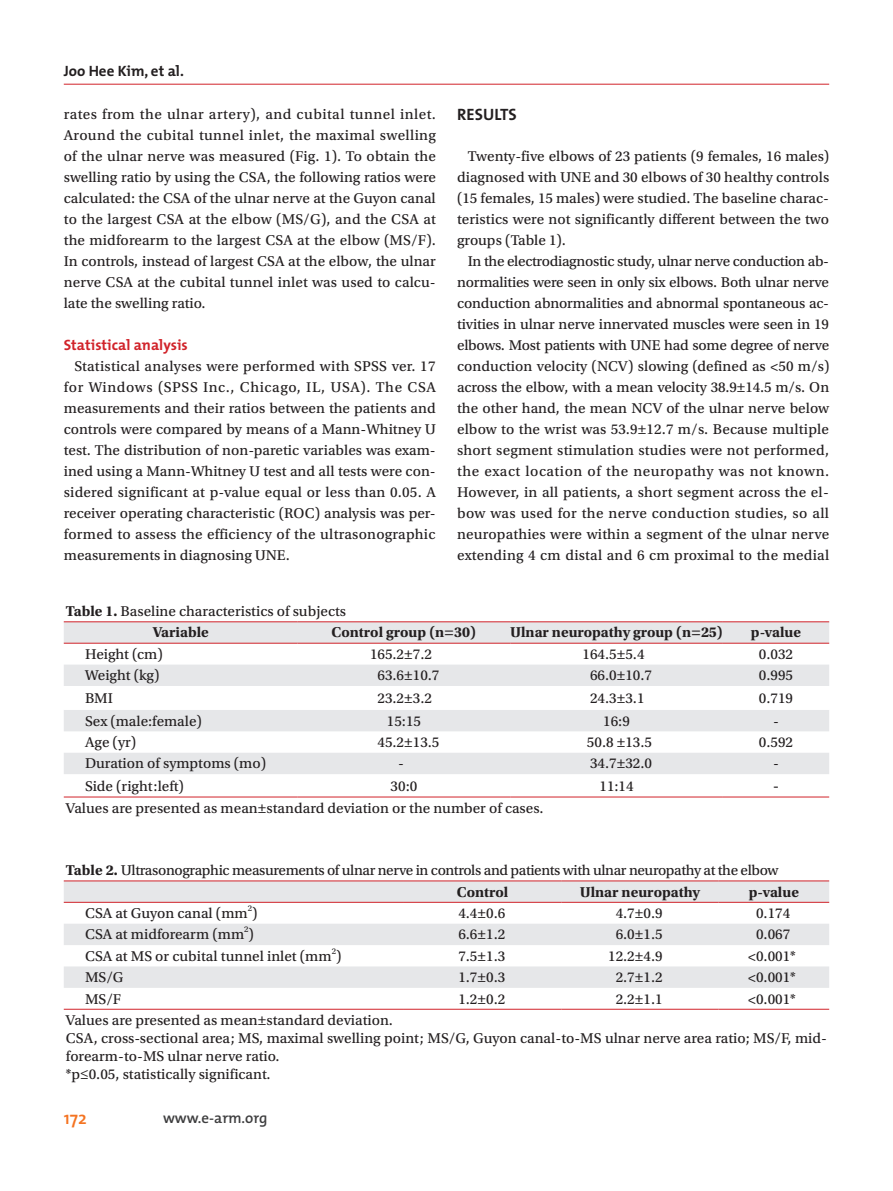
<style>
.page{position:relative;width:893px;height:1191px;background:#fff}
.page>*{position:absolute;margin:0;border:0;box-sizing:border-box;transform-origin:0 0}
.t1{font:600 18px "The Mix";color:#f47321}
.서론{font:700 16.5px "The Mix";color:#231f20}
.표{font:16.5px "Utopia Std Capt";color:#231f20}
.바탕글{font:15px/21px "Utopia Std Capt";letter-spacing:.005em;color:#231f20;text-align:justify}
.표-2{font:15px/18px "Utopia Std Capt";color:#231f20}
.표-3{font:15px "Utopia Std Capt";letter-spacing:-.025em;color:#231f20}
.표1라인{font:700 15px "Utopia Std";color:#231f20}
._1{font:700 15px "The Mix";color:#d1232a}
.쪽제목_짝{font:700 15px "The Mix";color:#231f20}
.t2{font:600 15px "The Mix";color:#3e3e3f}
.표-4{font:8.7px "Utopia Std Capt";color:#231f20}
.s1{font-family:"Utopia Std";font-weight:700}
</style>
<div class="page">
<hr style="left:64px;top:84px;width:765px;height:1px;background:#d1232a">
<svg style="left:64px;top:622px;width:765px;height:152px;fill:#e6e7e9"></svg>
<hr style="left:64px;top:621px;width:234px;height:1px;background:#d1232a">
<hr style="left:298px;top:621px;width:212px;height:1px;background:#d1232a">
<hr style="left:510px;top:621px;width:213px;height:1px;background:#d1232a">
<hr style="left:723px;top:621px;width:106px;height:1px;background:#d1232a">
<hr style="left:64px;top:643px;width:234px;height:1px;background:#d1232a">
<hr style="left:298px;top:643px;width:212px;height:1px;background:#d1232a">
<hr style="left:510px;top:643px;width:213px;height:1px;background:#d1232a">
<hr style="left:723px;top:643px;width:106px;height:1px;background:#d1232a">
<hr style="left:64px;top:796px;width:234px;height:1px;background:#d1232a">
<hr style="left:298px;top:796px;width:212px;height:1px;background:#d1232a">
<hr style="left:510px;top:796px;width:213px;height:1px;background:#d1232a">
<hr style="left:723px;top:796px;width:106px;height:1px;background:#d1232a">
<svg style="left:64px;top:881px;width:765px;height:106px;fill:#e6e7e9"></svg>
<hr style="left:64px;top:880px;width:340px;height:1px;background:#d1232a">
<hr style="left:404px;top:880px;width:157px;height:1px;background:#d1232a">
<hr style="left:561px;top:880px;width:158px;height:1px;background:#d1232a">
<hr style="left:719px;top:880px;width:110px;height:1px;background:#d1232a">
<hr style="left:64px;top:902px;width:340px;height:1px;background:#d1232a">
<hr style="left:404px;top:902px;width:157px;height:1px;background:#d1232a">
<hr style="left:561px;top:902px;width:158px;height:1px;background:#d1232a">
<hr style="left:719px;top:902px;width:110px;height:1px;background:#d1232a">
<hr style="left:64px;top:1008px;width:340px;height:1px;background:#d1232a">
<hr style="left:404px;top:1008px;width:157px;height:1px;background:#d1232a">
<hr style="left:561px;top:1008px;width:158px;height:1px;background:#d1232a">
<hr style="left:719px;top:1008px;width:110px;height:1px;background:#d1232a">
<p class="쪽제목_짝" style="left:64px;top:59px;width:122px">Joo Hee Kim, et al.</p>
<p class="바탕글" style="left:64px;top:104px;width:374px">rates from the ulnar artery), and cubital tunnel inlet.<br>Around the cubital tunnel inlet, the maximal swelling of the ulnar nerve was measured (Fig. 1). To obtain the swelling ratio by using the CSA, the following ratios were calculated: the CSA of the ulnar nerve at the Guyon canal to the largest CSA at the elbow (MS/G), and the CSA at the midforearm to the largest CSA at the elbow (MS/F).<br>In controls, instead of largest CSA at the elbow, the ulnar nerve CSA at the cubital tunnel inlet was used to calcu&shy;late the swelling ratio.</p>
<p class="_1" style="left:64px;top:332px;width:126px">Statistical analysis</p>
<p class="바탕글" style="left:64px;top:356px;width:374px;text-indent:11px">Statistical analyses were performed with SPSS ver. 17 for Windows (SPSS Inc., Chicago, IL, USA). The CSA measurements and their ratios between the patients and controls were compared by means of a Mann-Whitney U test. The distribution of non-paretic variables was exam&shy;ined using a Mann-Whitney U test and all tests were con&shy;sidered significant at p-value equal or less than 0.05. A receiver operating characteristic (ROC) analysis was per&shy;formed to assess the efficiency of the ultrasonographic measurements in diagnosing UNE.</p>
<p class="서론" style="left:457px;top:101px;width:61px">RESULTS</p>
<p class="바탕글" style="left:457px;top:146px;width:374px;text-indent:11px">Twenty-five elbows of 23 patients (9 females, 16 males) diagnosed with UNE and 30 elbows of 30 healthy controls (15 females, 15 males) were studied. The baseline charac&shy;teristics were not significantly different between the two groups (Table 1).</p>
<p class="바탕글" style="left:457px;top:251px;width:374px;text-indent:11px">In the electrodiagnostic study, ulnar nerve conduction ab&shy;normalities were seen in only six elbows. Both ulnar nerve conduction abnormalities and abnormal spontaneous ac&shy;tivities in ulnar nerve innervated muscles were seen in 19 elbows. Most patients with UNE had some degree of nerve conduction velocity (NCV) slowing (defined as &lt;50 m/s) across the elbow, with a mean velocity 38.9±14.5 m/s. On the other hand, the mean NCV of the ulnar nerve below elbow to the wrist was 53.9±12.7 m/s. Because multiple short segment stimulation studies were not performed, the exact location of the neuropathy was not known.<br>However, in all patients, a short segment across the el&shy;bow was used for the nerve conduction studies, so all neuropathies were within a segment of the ulnar nerve extending 4 cm distal and 6 cm proximal to the medial</p>
<p class="표-2" style="left:66px;top:602px;width:282px"><span class="s1">Table 1.</span> Baseline characteristics of subjects</p>
<p class="표1라인" style="left:153px;top:624px;width:58px">Variable</p>
<p class="표1라인" style="left:332px;top:624px;width:146px">Control group (n=30)</p>
<p class="표1라인" style="left:510px;top:624px;width:214px">Ulnar neuropathy group (n=25)</p>
<p class="표1라인" style="left:751px;top:624px;width:52px">p-value</p>
<p class="표-2" style="left:85px;top:645px;width:79px">Height (cm)</p>
<p class="표-2" style="left:370px;top:645px;width:63px">165.2±7.2</p>
<p class="표-2" style="left:583px;top:645px;width:63px">164.5±5.4</p>
<p class="표-2" style="left:759px;top:645px;width:36px">0.032</p>
<p class="표-2" style="left:85px;top:666px;width:76px">Weight (kg)</p>
<p class="표-2" style="left:377px;top:666px;width:63px">63.6±10.7</p>
<p class="표-2" style="left:590px;top:666px;width:63px">66.0±10.7</p>
<p class="표-2" style="left:759px;top:666px;width:36px">0.995</p>
<p class="표-2" style="left:85px;top:689px;width:29px">BMI</p>
<p class="표-2" style="left:377px;top:689px;width:56px">23.2±3.2</p>
<p class="표-2" style="left:590px;top:689px;width:56px">24.3±3.1</p>
<p class="표-2" style="left:759px;top:689px;width:36px">0.719</p>
<p class="표-2" style="left:85px;top:712px;width:118px">Sex (male:female)</p>
<p class="표-2" style="left:387px;top:712px;width:36px">15:15</p>
<p class="표-2" style="left:603px;top:712px;width:28px">16:9</p>
<p class="표-2" style="left:773px;top:712px;width:7px">-</p>
<p class="표-2" style="left:85px;top:733px;width:53px">Age (yr)</p>
<p class="표-2" style="left:377px;top:733px;width:63px">45.2±13.5</p>
<p class="표-2" style="left:587px;top:733px;width:67px">50.8 ±13.5</p>
<p class="표-2" style="left:759px;top:733px;width:36px">0.592</p>
<p class="표-2" style="left:85px;top:755px;width:183px">Duration of symptoms (mo)</p>
<p class="표-2" style="left:398px;top:755px;width:7px">-</p>
<p class="표-2" style="left:590px;top:755px;width:63px">34.7±32.0</p>
<p class="표-2" style="left:773px;top:755px;width:7px">-</p>
<p class="표-2" style="left:85px;top:777px;width:100px">Side (right:left)</p>
<p class="표-2" style="left:391px;top:777px;width:28px">30:0</p>
<p class="표-2" style="left:599px;top:777px;width:36px">11:14</p>
<p class="표" style="left:773px;top:776px;width:8px">-</p>
<p class="표-2" style="left:66px;top:799px;width:479px">Values are presented as mean±standard deviation or the number of cases.</p>
<p class="표-3" style="left:66px;top:862px;width:714px"><span class="s1">Table 2.</span> Ultrasonographic measurements of ulnar nerve in controls and patients with ulnar neuropathy at the elbow</p>
<p class="표1라인" style="left:457px;top:883px;width:53px">Control</p>
<p class="표1라인" style="left:580px;top:883px;width:122px">Ulnar neuropathy</p>
<p class="표1라인" style="left:749px;top:883px;width:52px">p-value</p>
<p class="표-2" style="left:85px;top:904px;width:174px">CSA at Guyon canal (mm )</p>
<p class="표-4" style="left:248px;top:903px;width:6px">2</p>
<p class="표-2" style="left:458px;top:904px;width:48px">4.4±0.6</p>
<p class="표-2" style="left:616px;top:904px;width:48px">4.7±0.9</p>
<p class="표-2" style="left:756px;top:904px;width:36px">0.174</p>
<p class="표-4" style="left:244px;top:924px;width:6px">2</p>
<p class="표-2" style="left:85px;top:925px;width:170px">CSA at midforearm (mm )</p>
<p class="표-2" style="left:458px;top:925px;width:48px">6.6±1.2</p>
<p class="표-2" style="left:616px;top:925px;width:48px">6.0±1.5</p>
<p class="표-2" style="left:756px;top:925px;width:36px">0.067</p>
<p class="표-4" style="left:332px;top:946px;width:6px">2</p>
<p class="표-2" style="left:85px;top:947px;width:258px">CSA at MS or cubital tunnel inlet (mm )</p>
<p class="표-2" style="left:458px;top:947px;width:48px">7.5±1.3</p>
<p class="표-2" style="left:608px;top:947px;width:56px">12.2±4.9</p>
<p class="표-2" style="left:748px;top:947px;width:50px">&lt;0.001*</p>
<p class="표-2" style="left:85px;top:968px;width:40px">MS/G</p>
<p class="표-2" style="left:458px;top:968px;width:48px">1.7±0.3</p>
<p class="표-2" style="left:616px;top:968px;width:48px">2.7±1.2</p>
<p class="표-2" style="left:748px;top:968px;width:50px">&lt;0.001*</p>
<p class="표-2" style="left:85px;top:990px;width:38px">MS/F</p>
<p class="표-2" style="left:458px;top:990px;width:48px">1.2±0.2</p>
<p class="표-2" style="left:616px;top:990px;width:48px">2.2±1.1</p>
<p class="표-2" style="left:748px;top:990px;width:50px">&lt;0.001*</p>
<p class="표-2" style="left:66px;top:1011px;width:329px">Values are presented as mean±standard deviation.</p>
<p class="표-2" style="left:66px;top:1029px;width:763px">CSA, cross-sectional area; MS, maximal swelling point; MS/G, Guyon canal-to-MS ulnar nerve area ratio; MS/F, mid&shy;forearm-to-MS ulnar nerve ratio.</p>
<p class="표-2" style="left:66px;top:1065px;width:206px">*p≤0.05, statistically significant.</p>
<p class="t1" style="left:64px;top:1102px;width:25px">172</p>
<p class="t2" style="left:163px;top:1105px;width:106px">www.e-arm.org</p>
</div>
